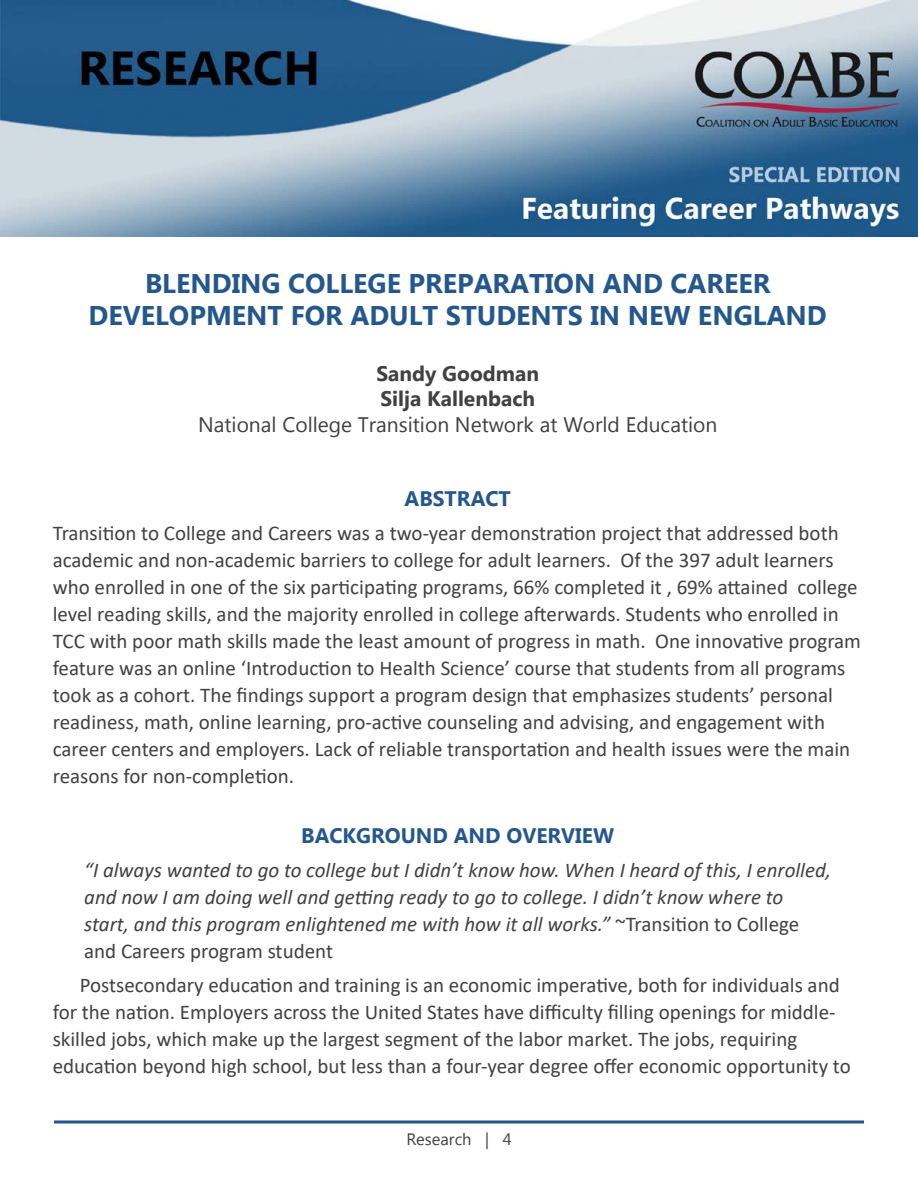
<style>
.page{position:relative;width:918px;height:1188px;background:#fff}
.page>*{position:absolute;margin:0;border:0;box-sizing:border-box;transform-origin:0 0}
.t1{font:700 27px/32.4px "Myanmar Text";color:#24588d;text-align:center}
.t2{font:21px/27px "Calibri";color:#414042}
.t3{font:italic 21px/27px "Calibri";color:#414042}
.t4{font:21px "Myanmar Text";color:#414042}
.t5{font:700 21px "Myanmar Text";color:#24588d}
.t6{font:700 21px/25.5px "Myanmar Text";color:#414042}
.t7{font:16.5px "Myanmar Text";color:#414042}
.s1{font-style:normal}
</style>
<div class="page">
<svg style="left:54px;top:1120px;width:810px;height:4px;background:#5a81a9"></svg>
<img style="left:0;top:0;width:918px;height:237px">
<p class="t1" style="left:89px;top:267px;width:740px">BLENDING COLLEGE PREPARATION AND CAREER<br>DEVELOPMENT FOR ADULT STUDENTS IN NEW ENGLAND</p>
<p class="t6" style="left:376px;top:361px;width:164px">Sandy Goodman<br>Silja Kallenbach</p>
<p class="t4" style="left:198px;top:412px;width:521px">National College Transition Network at World Education</p>
<p class="t5" style="left:405px;top:486px;width:108px">ABSTRACT</p>
<p class="t2" style="left:53px;top:519px;width:810px">Transition to College and Careers was a two-year demonstration project that addressed both academic and non-academic barriers to college for adult learners. Of the 397 adult learners who enrolled in one of the six participating programs, 66% completed it , 69% attained college level reading skills, and the majority enrolled in college afterwards. Students who enrolled in TCC with poor math skills made the least amount of progress in math. One innovative program feature was an online ‘Introduction to Health Science’ course that students from all programs took as a cohort. The findings support a program design that emphasizes students’ personal readiness, math, online learning, pro-active counseling and advising, and engagement with career centers and employers. Lack of reliable transportation and health issues were the main reasons for non-completion.</p>
<p class="t5" style="left:301px;top:824px;width:314px">BACKGROUND AND OVERVIEW</p>
<p class="t3" style="left:84px;top:856px;width:748px">“I always wanted to go to college but I didn’t know how. When I heard of this, I enrolled, and now I am doing well and getting ready to go to college. I didn’t know where to start, and this program enlightened me with how it all works.” <span class="s1">~Transition to College and Careers program student</span></p>
<p class="t2" style="left:53px;top:971px;width:800px;text-indent:27px">Postsecondary education and training is an economic imperative, both for individuals and for the nation. Employers across the United States have difficulty filling openings for middle&shy;skilled jobs, which make up the largest segment of the labor market. The jobs, requiring education beyond high school, but less than a four-year degree offer economic opportunity to</p>
<p class="t7" style="left:406px;top:1130px;width:107px">Research | 4</p>
</div>
